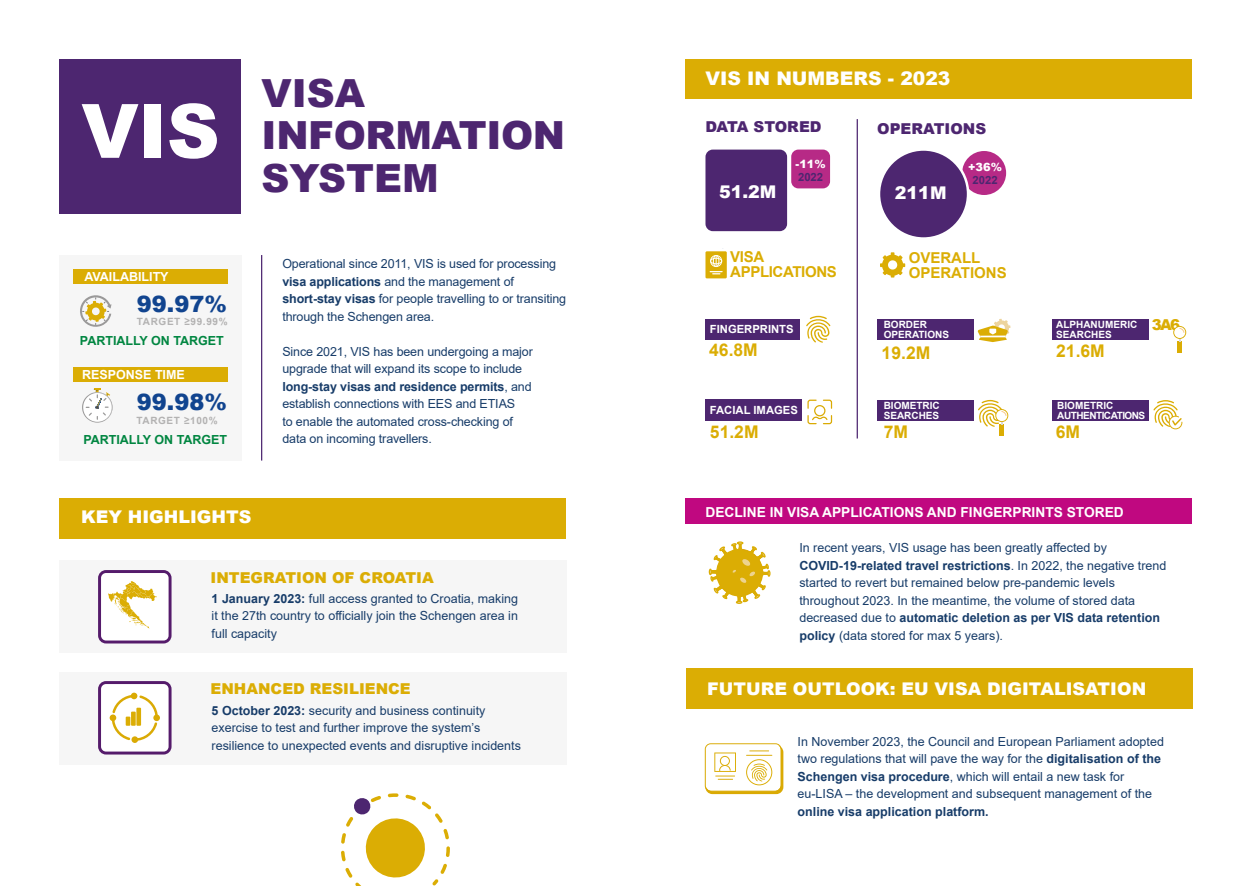
<style>
.page{position:relative;width:1248px;height:886px;background:#fff}
.page>*{position:absolute;margin:0;border:0;box-sizing:border-box;transform-origin:0 0}
.t1{font:900 75px "Arial";color:#fff}
.t2{font:900 38.75px/42.5px "Arial";letter-spacing:-.01em;color:#4d2670}
.t3{font:900 22.5px "Arial";color:#11448f}
.t4{font:900 18.75px "Arial";color:#fff}
.t5{font:900 17.5px "Arial";color:#fff}
.t6{font:700 17.5px "Arial";color:#dbad04}
.t7{font:900 15px "Arial";color:#dbad04}
.t8{font:900 15px "Arial";color:#4d2670}
.t9{font:700 15px/15px "Arial";color:#dbad04}
.t10{font:700 15px/15px "Arial";letter-spacing:-.025em;color:#dbad04}
.t11{font:700 13.75px "Arial";color:#fff}
.t12{font:12.5px/17.5px "Arial";color:#173c69}
.t13{font:700 12.5px "Arial";color:#018641}
.t14{font:700 12.5px "Arial";color:#173c69}
.t15{font:700 12.5px "Arial";color:#fff}
.t16{font:700 11.25px "Arial";color:#fff}
.t17{font:900 11.25px "Arial";color:#fff}
.t18{font:700 11.25px "Arial";color:#4d2670}
.t19{font:700 10px/10px "Arial";color:#fff}
.t20{font:700 10px "Arial";letter-spacing:.06em;color:#b3b2b2}
.t21{font:700 10px/10px "Arial";letter-spacing:-.05em;color:#fff}
.s1{font-weight:700}
</style>
<div class="page">
<div style="left:59px;top:60px;width:182px;height:154px;background:#4d2670"></div>
<div style="left:59px;top:560px;width:508px;height:93px;background:#f6f6f6"></div>
<div style="left:59px;top:498px;width:506px;height:41px;background:#dbad04"></div>
<hr style="left:261px;top:255px;width:1px;height:205px;background:#4d2670">
<svg style="left:98px;top:570px;width:73px;height:73px"></svg>
<div style="left:59px;top:672px;width:508px;height:92px;background:#f6f6f6"></div>
<div style="left:59px;top:255px;width:182px;height:205px;background:#f6f6f6"></div>
<svg style="left:80px;top:295px;width:31px;height:32px"></svg>
<svg style="left:82px;top:388px;width:31px;height:35px"></svg>
<div style="left:73px;top:269px;width:155px;height:15px;background:#dbad04"></div>
<div style="left:73px;top:367px;width:155px;height:15px;background:#dbad04"></div>
<svg style="left:98px;top:681px;width:73px;height:73px"></svg>
<div style="left:131px;top:736px;width:7px;height:7px;background:#daaa04;border-radius:50%"></div>
<div style="left:153px;top:714px;width:7px;height:7px;background:#daaa04;border-radius:50%"></div>
<div style="left:110px;top:714px;width:6px;height:7px;background:#daaa04;border-radius:50%"></div>
<svg style="left:341px;top:793px;width:109px;height:93px"></svg>
<div style="left:686px;top:668px;width:506px;height:40px;background:#dbad04"></div>
<div style="left:705px;top:319px;width:94px;height:21px;background:#4d2670"></div>
<div style="left:705px;top:400px;width:96px;height:21px;background:#4d2670"></div>
<div style="left:1051px;top:319px;width:97px;height:21px;background:#4d2670"></div>
<div style="left:877px;top:400px;width:96px;height:21px;background:#4d2670"></div>
<div style="left:685px;top:60px;width:506px;height:39px;background:#dbad04"></div>
<div style="left:962px;top:151px;width:44px;height:44px;background:#b72a86;border-radius:50%"></div>
<div style="left:878px;top:149px;width:89px;height:90px;background:#4d2670;border-radius:50%"></div>
<div style="left:877px;top:148px;width:92px;height:92px;border:2px solid #fff;border-radius:50%"></div>
<div style="left:705px;top:150px;width:82px;height:81px;background:#4d2670;border-radius:7px"></div>
<div style="left:791px;top:150px;width:39px;height:38px;background:#b72a86;border-radius:7px"></div>
<hr style="left:856px;top:119px;width:1px;height:319px;background:#4d2670">
<div style="left:705px;top:251px;width:21px;height:27px;background:#dbad04"></div>
<svg style="left:710px;top:255px;width:12px;height:19px"></svg>
<svg style="left:806px;top:316px;width:24px;height:27px"></svg>
<svg style="left:807px;top:399px;width:25px;height:26px"></svg>
<div style="left:877px;top:319px;width:96px;height:21px;background:#4d2670"></div>
<div style="left:1051px;top:400px;width:97px;height:21px;background:#4d2670"></div>
<hr style="left:999px;top:424px;width:4px;height:12px;background:#dbad04">
<svg style="left:978px;top:400px;width:28px;height:27px"></svg>
<hr style="left:1177px;top:341px;width:4px;height:12px;background:#dbad04">
<svg style="left:1173px;top:326px;width:13px;height:13px"></svg>
<svg style="left:1173px;top:327px;width:12px;height:11px"></svg>
<svg style="left:1178px;top:328px;width:6px;height:13px"></svg>
<svg style="left:977px;top:319px;width:33px;height:23px"></svg>
<svg style="left:880px;top:252px;width:25px;height:26px"></svg>
<svg style="left:1153px;top:400px;width:29px;height:29px"></svg>
<div style="left:684px;top:498px;width:507px;height:26px;background:#c00880"></div>
<svg style="left:708px;top:541px;width:62px;height:63px"></svg>
<div style="left:705px;top:745px;width:78px;height:49px;background:linear-gradient(to right,#dbaf13,#dbac0c);border-radius:7px"></div>
<svg style="left:704px;top:743px;width:77px;height:48px"></svg>
<h1 class="t1" style="left:81px;top:77px;width:140px">VIS</h1>
<h2 class="t2" style="left:262px;top:71px;width:305px">VISA<br>INFORMATION<br>SYSTEM</h2>
<p class="t15" style="left:84px;top:267px;width:86px">AVAILABILITY</p>
<h3 class="t3" style="left:137px;top:288px;width:92px">99.97%</h3>
<p class="t13" style="left:80px;top:332px;width:145px">PARTIALLY ON TARGET</p>
<p class="t20" style="left:137px;top:314px;width:92px">TARGET ≥99.99%</p>
<p class="t15" style="left:82px;top:365px;width:104px">RESPONSE TIME</p>
<h3 class="t3" style="left:137px;top:386px;width:92px">99.98%</h3>
<p class="t20" style="left:136px;top:413px;width:83px">TARGET ≥100%</p>
<p class="t13" style="left:83px;top:431px;width:145px">PARTIALLY ON TARGET</p>
<h3 class="t5" style="left:81px;top:504px;width:172px">KEY HIGHLIGHTS</h3>
<p class="t12" style="left:282px;top:255px;width:285px">Operational since 2011, VIS is used for processing <span class="s1">visa applications</span> and the management of <span class="s1">short-stay visas</span> for people travelling to or transiting through the Schengen area.</p>
<p class="t12" style="left:282px;top:343px;width:252px">Since 2021, VIS has been undergoing a major upgrade that will expand its scope to include <span class="s1">long-stay visas and residence permits</span>, and establish connections with EES and ETIAS<br>to enable the automated cross-checking of data on incoming travellers.</p>
<p class="t7" style="left:211px;top:566px;width:224px">INTEGRATION OF CROATIA</p>
<p class="t12" style="left:211px;top:590px;width:308px;text-align:justify"><span class="s1">1 January 2023:</span> full access granted to Croatia, making it the 27th country to officially join the Schengen area in full capacity</p>
<p class="t7" style="left:211px;top:678px;width:201px">ENHANCED RESILIENCE</p>
<p class="t12" style="left:211px;top:701px;width:311px"><span class="s1">5 October 2023:</span> security and business continuity exercise to test and further improve the system’s resilience to unexpected events and disruptive incidents</p>
<h3 class="t4" style="left:705px;top:65px;width:246px">VIS IN NUMBERS - 2023</h3>
<p class="t8" style="left:705px;top:116px;width:117px">DATA STORED</p>
<p class="t8" style="left:877px;top:118px;width:110px">OPERATIONS</p>
<h3 class="t5" style="left:719px;top:179px;width:59px">51.2M</h3>
<p class="t17" style="left:795px;top:156px;width:32px">-11%</p>
<p class="t18" style="left:798px;top:169px;width:27px">2022</p>
<h3 class="t5" style="left:894px;top:180px;width:53px">211M</h3>
<p class="t17" style="left:968px;top:159px;width:35px">+36%</p>
<p class="t18" style="left:972px;top:172px;width:27px">2022</p>
<p class="t10" style="left:730px;top:250px;width:108px">VISA<br>APPLICATIONS</p>
<p class="t9" style="left:908px;top:251px;width:100px">OVERALL<br>OPERATIONS</p>
<p class="t19" style="left:883px;top:320px;width:67px">BORDER<br>OPERATIONS</p>
<p class="t16" style="left:709px;top:321px;width:85px">FINGERPRINTS</p>
<p class="t19" style="left:1056px;top:320px;width:83px">ALPHANUMERIC<br>SEARCHES</p>
<h3 class="t6" style="left:709px;top:337px;width:50px">46.8M</h3>
<h3 class="t6" style="left:881px;top:340px;width:50px">19.2M</h3>
<h3 class="t6" style="left:1056px;top:338px;width:50px">21.6M</h3>
<p class="t7" style="left:1151px;top:314px;width:30px">3A6</p>
<p class="t16" style="left:710px;top:402px;width:89px">FACIAL IMAGES</p>
<p class="t19" style="left:883px;top:401px;width:58px">BIOMETRIC<br>SEARCHES</p>
<p class="t21" style="left:1057px;top:401px;width:89px">BIOMETRIC<br>AUTHENTICATIONS</p>
<h3 class="t6" style="left:710px;top:420px;width:50px">51.2M</h3>
<h3 class="t6" style="left:883px;top:420px;width:26px">7M</h3>
<h3 class="t6" style="left:1055px;top:420px;width:26px">6M</h3>
<p class="t11" style="left:705px;top:503px;width:420px">DECLINE IN VISA APPLICATIONS AND FINGERPRINTS STORED</p>
<p class="t12" style="left:799px;top:539px;width:368px">In recent years, VIS usage has been greatly affected by <span class="s1">COVID-19-related travel restrictions</span>. In 2022, the negative trend started to revert but remained below pre-pandemic levels throughout 2023. In the meantime, the volume of stored data decreased due to <span class="s1">automatic deletion as per VIS data retention policy</span> (data stored for max 5 years).</p>
<h3 class="t5" style="left:707px;top:676px;width:440px">FUTURE OUTLOOK: EU VISA DIGITALISATION</h3>
<p class="t12" style="left:797px;top:732px;width:368px">In November 2023, the Council and European Parliament adopted two regulations that will pave the way for the <span class="s1">digitalisation of the Schengen visa procedure</span>, which will entail a new task for eu-LISA – the development and subsequent management of the</p>
<p class="t14" style="left:797px;top:802px;width:193px">online visa application platform.</p>
</div>
